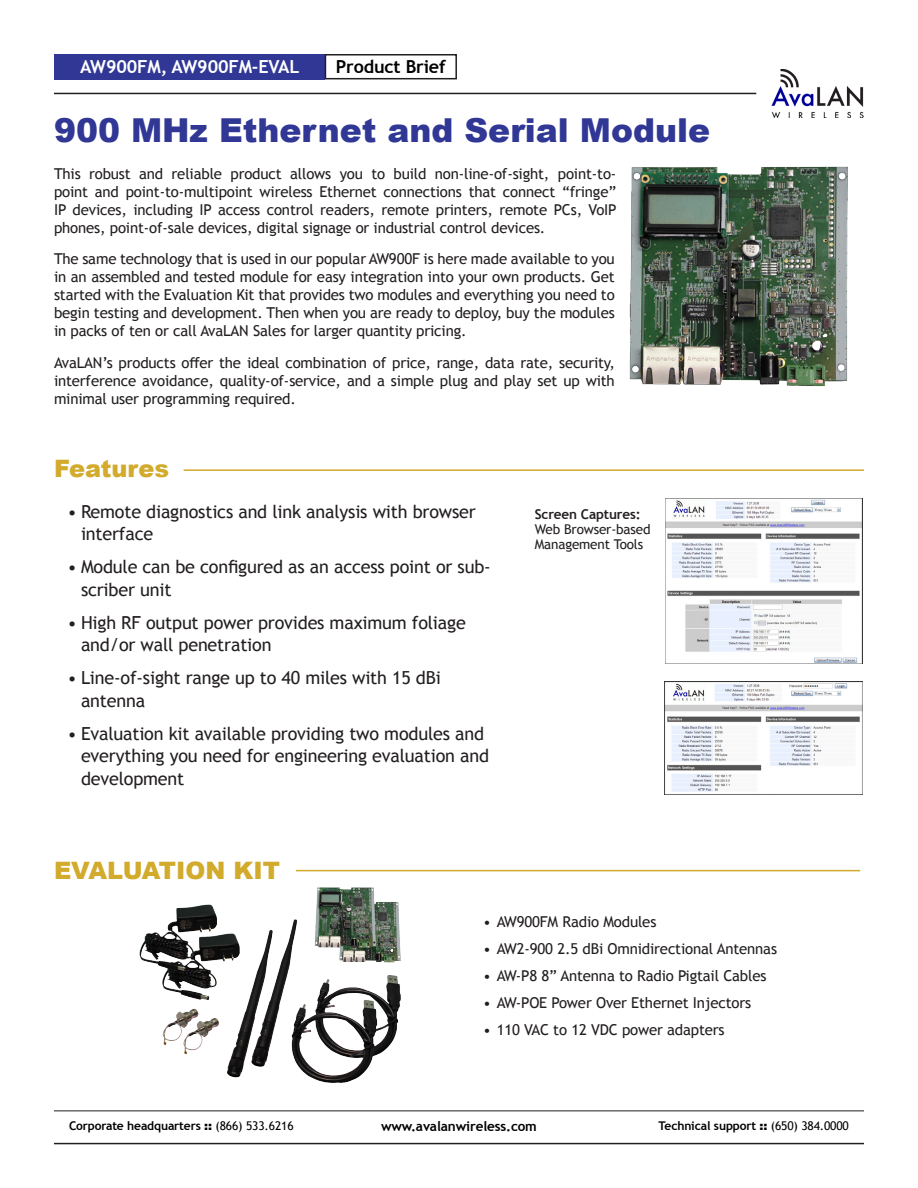
<style>
.page{position:relative;width:918px;height:1188px;background:#fff}
.page>*{position:absolute;margin:0;border:0;box-sizing:border-box;transform-origin:0 0}
.t1{font:900 33px "Arial";color:#303795}
.t2{font:900 24px "Arial";color:#d2aa2c}
.t3{font:18px/22.5px "Trebuchet MS";letter-spacing:-.01em;color:#231f20}
.t4{font:700 18px "Trebuchet MS";letter-spacing:-.01em;color:#fff}
.t5{font:700 18px "Trebuchet MS";letter-spacing:-.01em;color:#000}
.Justified_w_gap{font:15px/18px "Trebuchet MS";letter-spacing:-.01em;color:#231f20;text-align:justify}
.t6{font:13.5px/15px "Trebuchet MS";letter-spacing:-.01em;color:#231f20}
.t7{font:700 13.5px "Trebuchet MS";letter-spacing:-.01em;color:#000}
.t8{font:700 12px "Trebuchet MS";letter-spacing:-.01em;color:#000}
.s1{font-weight:700}
.s2{font-family:"Arial";font-weight:900}
.s3{font-weight:400}
</style>
<div class="page">
<img style="left:771px;top:69px;width:93px;height:49px">
<hr style="left:54px;top:93px;width:702px;height:1px;background:#231f20">
<hr style="left:184px;top:469px;width:680px;height:2px;background:#d2aa2c">
<hr style="left:296px;top:870px;width:564px;height:1px;background:#d2aa2c">
<img style="left:666px;top:499px;width:196px;height:165px">
<img style="left:665px;top:682px;width:197px;height:113px">
<div style="left:54px;top:54px;width:271px;height:25px;background:#303795"></div>
<div style="left:325px;top:54px;width:132px;height:25px;border:2px solid #231f20"></div>
<img style="left:629px;top:166px;width:219px;height:220px">
<hr style="left:54px;top:1110px;width:810px;height:1px;background:#231f20">
<hr style="left:54px;top:1143px;width:810px;height:1px;background:#231f20">
<img style="left:139px;top:888px;width:262px;height:195px">
<p class="t4" style="left:80px;top:56px;width:221px">AW900FM, AW900FM-EVAL</p>
<p class="t5" style="left:336px;top:56px;width:111px">Product Brief</p>
<p class="t1" style="left:54px;top:107px;width:658px">900 MHz Ethernet and Serial Module</p>
<p class="Justified_w_gap" style="left:54px;top:164px;width:564px">This robust and reliable product allows you to build non-line-of-sight, point-to&shy;point and point-to-multipoint wireless Ethernet connections that connect “fringe” IP devices, including IP access control readers, remote printers, remote PCs, VoIP phones, point-of-sale devices, digital signage or industrial control devices.</p>
<p class="Justified_w_gap" style="left:54px;top:250px;width:562px">The same technology that is used in our popular AW900F is here made available to you in an assembled and tested module for easy integration into your own products. Get started with the Evaluation Kit that provides two modules and everything you need to begin testing and development. Then when you are ready to deploy, buy the modules in packs of ten or call AvaLAN Sales for larger quantity pricing.</p>
<p class="Justified_w_gap" style="left:54px;top:353px;width:562px">AvaLAN’s products offer the ideal combination of price, range, data rate, security, interference avoidance, quality-of-service, and a simple plug and play set up with minimal user programming required.</p>
<p class="t2" style="left:54px;top:451px;width:117px">Features</p>
<p class="t3" style="left:81px;top:500px;width:396px;text-indent:-14px">• Remote diagnostics and link analysis with browser interface</p>
<p class="t3" style="left:81px;top:556px;width:411px;text-indent:-14px">• Module can be configured as an access point or sub&shy;scriber unit</p>
<p class="t3" style="left:81px;top:611px;width:386px;text-indent:-14px">• High RF output power provides maximum foliage and/or wall penetration</p>
<p class="t3" style="left:81px;top:667px;width:361px;text-indent:-14px">• Line-of-sight range up to 40 miles with 15 dBi antenna</p>
<p class="t3" style="left:81px;top:722px;width:410px;text-indent:-14px">• Evaluation kit available providing two modules and everything you need for engineering evaluation and development</p>
<p class="t2" style="left:54px;top:853px;width:228px">EVALUATION KIT</p>
<p class="t6" style="left:535px;top:507px;width:117px"><span class="s1">Screen Captures:<br></span>Web Browser-based<br>Management Tools</p>
<p class="Justified_w_gap" style="left:483px;top:913px;width:175px">• AW900FM Radio Modules</p>
<p class="Justified_w_gap" style="left:483px;top:940px;width:295px">• AW2-900 2.5 dBi Omnidirectional Antennas</p>
<p class="Justified_w_gap" style="left:483px;top:967px;width:285px">• AW-P8 8” Antenna to Radio Pigtail Cables</p>
<p class="Justified_w_gap" style="left:483px;top:994px;width:269px">• AW-POE Power Over Ethernet Injectors</p>
<p class="Justified_w_gap" style="left:483px;top:1021px;width:243px">• 110 VAC to 12 VDC power adapters</p>
<p class="t8" style="left:69px;top:1119px;width:226px">Corporate headquarters <span class="s2">::</span> <span class="s3">(866) 533.6216</span></p>
<p class="t7" style="left:381px;top:1118px;width:157px">www.avalanwireless.com</p>
<p class="t8" style="left:659px;top:1119px;width:192px">Technical support <span class="s2">::</span> <span class="s3">(650) 384.0000</span></p>
</div>
